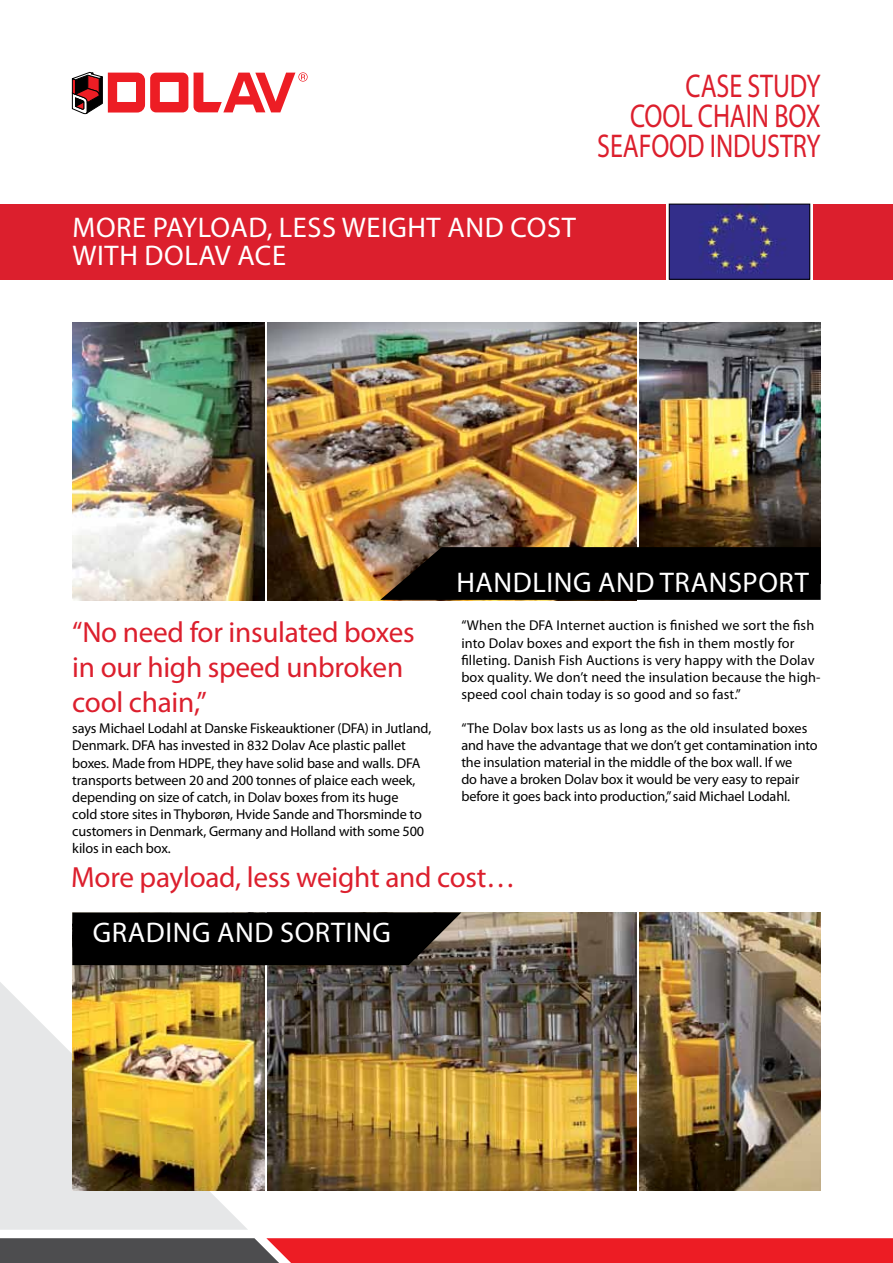
<style>
.page{position:relative;width:893px;height:1263px;background:#fff}
.page>*{position:absolute;margin:0;border:0;box-sizing:border-box;transform-origin:0 0}
.t1{font:33px/30px "Myriad Pro";letter-spacing:-.005em;color:#dc1f2d;text-align:right;scale:.79 1}
.t2{font:29.25px/35.1px "Myriad Pro";letter-spacing:-.01em;color:#dc1f2d}
.t3{font:28.5px/28.5px "Myriad Pro";letter-spacing:.02em;color:#fff}
.t4{font:14.25px/17.1px "Myriad Pro";letter-spacing:-.01em;color:#000}
.t5{font:14.25px/17.1px "Myriad Pro";letter-spacing:.01em;color:#000}
</style>
<div class="page">
<svg style="left:0;top:1238px;width:893px;height:25px;background:#bd2f35"></svg>
<svg style="left:0;top:982px;width:248px;height:248px;background:#e9eaea"></svg>
<div style="left:0;top:204px;width:666px;height:75px;background:#dc1f2d"></div>
<img style="left:671px;top:206px;width:137px;height:71px">
<div style="left:669px;top:204px;width:141px;height:75px;border:1px solid #000"></div>
<div style="left:813px;top:204px;width:80px;height:75px;background:#dc1f2d"></div>
<img style="left:268px;top:323px;width:368px;height:278px">
<img style="left:72px;top:323px;width:192px;height:278px">
<img style="left:640px;top:323px;width:181px;height:224px">
<svg style="left:380px;top:547px;width:441px;height:53px;background:#0a0806"></svg>
<img style="left:268px;top:912px;width:368px;height:279px">
<img style="left:72px;top:965px;width:192px;height:226px">
<img style="left:640px;top:912px;width:181px;height:279px">
<svg style="left:72px;top:912px;width:389px;height:53px;background:#090807"></svg>
<svg style="left:72px;top:72px;width:116px;height:42px"></svg>
<svg style="left:194px;top:72px;width:114px;height:40px"></svg>
<h1 class="t1" style="left:597px;top:70px;width:284px">CASE STUDY<br>COOL CHAIN BOX<br>SEAFOOD INDUSTRY</h1>
<h3 class="t3" style="left:73px;top:212px;width:505px">MORE PAYLOAD, LESS WEIGHT AND COST<br>WITH DOLAV ACE</h3>
<h2 class="t2" style="left:72px;top:614px;width:344px">“No need for insulated boxes in our high speed unbroken cool chain,”</h2>
<p class="t4" style="left:72px;top:720px;width:360px">says Michael Lodahl at Danske Fiskeauktioner (DFA) in Jutland, Denmark. DFA has invested in 832 Dolav Ace plastic pallet boxes. Made from HDPE, they have solid base and walls. DFA transports between 20 and 200 tonnes of plaice each week, depending on size of catch, in Dolav boxes from its huge<br>cold store sites in Thyborøn, Hvide Sande and Thorsminde to customers in Denmark, Germany and Holland with some 500 kilos in each box.</p>
<h3 class="t3" style="left:456px;top:568px;width:37px">Handling</h3>
<h3 class="t3" style="left:598px;top:568px;width:20px">and</h3>
<h3 class="t3" style="left:660px;top:568px;width:18px">transport</h3>
<p class="t5" style="left:461px;top:617px;width:361px">“When the DFA Internet auction is finished we sort the fish into Dolav boxes and export the fish in them mostly for filleting. Danish Fish Auctions is very happy with the Dolav box quality. We don’t need the insulation because the high&shy;speed cool chain today is so good and so fast.”</p>
<p class="t4" style="left:461px;top:719px;width:358px">“The Dolav box lasts us as long as the old insulated boxes and have the advantage that we don’t get contamination into the insulation material in the middle of the box wall. If we<br>do have a broken Dolav box it would be very easy to repair before it goes back into production,” said Michael Lodahl.</p>
<h2 class="t2" style="left:71px;top:859px;width:446px">More payload, less weight and cost…</h2>
<h3 class="t3" style="left:93px;top:917px;width:36px">Grading</h3>
<h3 class="t3" style="left:217px;top:917px;width:20px">and</h3>
<h3 class="t3" style="left:280px;top:917px;width:17px">sorting</h3>
</div>
